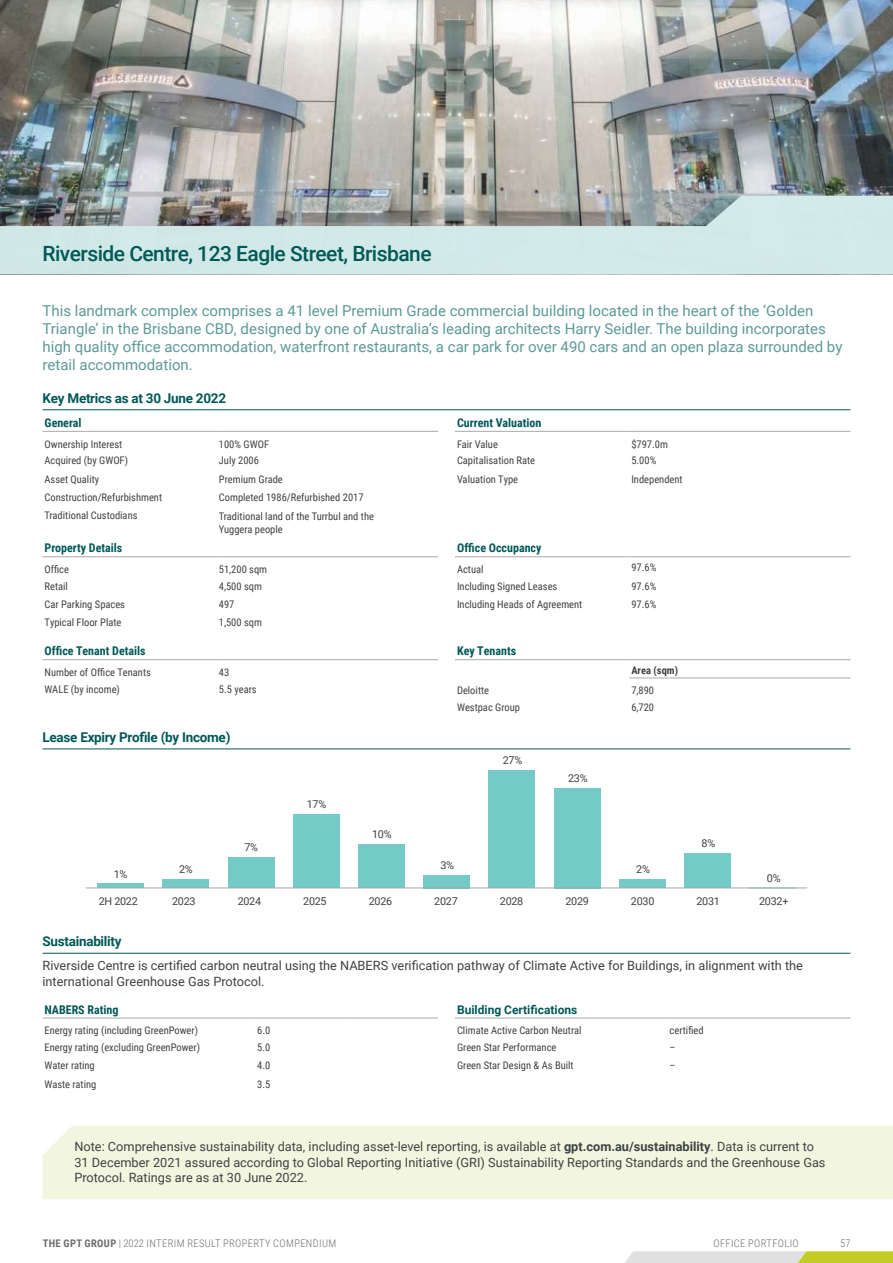
<style>
.page{position:relative;width:893px;height:1263px;background:#fff}
.page>*{position:absolute;margin:0;border:0;box-sizing:border-box;transform-origin:0 0}
.t1{font:500 21px "Roboto";letter-spacing:-.025em;color:#005957}
.t2{font:15px/18px "Roboto";color:#5b9a98}
.t3{font:700 13.5px "Roboto";letter-spacing:-.02em;color:#005957}
.t4{font:12.75px/15.3px "Roboto";color:#3e4144}
.t5{font:700 12px "Roboto Condensed";color:#005957}
.t6{font:700 12px "Roboto";color:#005957}
.t7{font:10.8px "Roboto";letter-spacing:-.025em;color:#3e4144}
.t8{font:10.5px/13.5px "Roboto Condensed";color:#3e4144}
.t9{font:300 10.5px "Roboto Condensed";letter-spacing:.035em;color:#6c6e70}
.t10{font:700 10.5px "Roboto Condensed";color:#3e4144}
.s1{font-weight:700}
</style>
<div class="page">
<img style="left:0;top:0;width:893px;height:196px">
<svg style="left:0;top:196px;width:893px;height:79px;background:#bccdcc"></svg>
<hr style="left:43px;top:409px;width:807px;height:1px;background:#005957">
<hr style="left:43px;top:556px;width:174px;height:1px;background:#a7a9ab">
<hr style="left:217px;top:556px;width:221px;height:1px;background:#a7a9ab">
<hr style="left:43px;top:659px;width:174px;height:1px;background:#a7a9ab">
<hr style="left:217px;top:659px;width:221px;height:1px;background:#a7a9ab">
<hr style="left:43px;top:431px;width:174px;height:1px;background:#a7a9ab">
<hr style="left:217px;top:431px;width:221px;height:1px;background:#a7a9ab">
<hr style="left:455px;top:431px;width:174px;height:1px;background:#a7a9ab">
<hr style="left:629px;top:431px;width:221px;height:1px;background:#a7a9ab">
<hr style="left:455px;top:556px;width:174px;height:1px;background:#a7a9ab">
<hr style="left:629px;top:556px;width:221px;height:1px;background:#a7a9ab">
<hr style="left:455px;top:659px;width:174px;height:1px;background:#a7a9ab">
<hr style="left:629px;top:659px;width:221px;height:1px;background:#a7a9ab">
<hr style="left:629px;top:678px;width:221px;height:1px;background:#a7a9ab">
<hr style="left:43px;top:748px;width:807px;height:1px;background:#005957">
<hr style="left:43px;top:953px;width:807px;height:1px;background:#005957">
<hr style="left:97px;top:884px;width:47px;height:4px;background:#73cac7">
<div style="left:162px;top:879px;width:47px;height:9px;background:#73cac7"></div>
<div style="left:228px;top:857px;width:47px;height:31px;background:#73cac7"></div>
<div style="left:293px;top:814px;width:47px;height:74px;background:#73cac7"></div>
<div style="left:358px;top:844px;width:47px;height:44px;background:#73cac7"></div>
<div style="left:423px;top:875px;width:47px;height:13px;background:#73cac7"></div>
<div style="left:488px;top:771px;width:47px;height:117px;background:#73cac7"></div>
<div style="left:553px;top:788px;width:47px;height:100px;background:#73cac7"></div>
<div style="left:619px;top:879px;width:47px;height:9px;background:#73cac7"></div>
<div style="left:684px;top:853px;width:47px;height:35px;background:#73cac7"></div>
<hr style="left:86px;top:887px;width:721px;height:1px;background:#a7a9ab">
<hr style="left:43px;top:1018px;width:212px;height:1px;background:#a7a9ab">
<hr style="left:255px;top:1018px;width:92px;height:1px;background:#a7a9ab">
<hr style="left:347px;top:1018px;width:91px;height:1px;background:#a7a9ab">
<hr style="left:455px;top:1018px;width:213px;height:1px;background:#a7a9ab">
<hr style="left:668px;top:1018px;width:91px;height:1px;background:#a7a9ab">
<hr style="left:759px;top:1018px;width:91px;height:1px;background:#a7a9ab">
<div style="left:43px;top:1125px;width:850px;height:74px;background:#f3f6df"></div>
<svg style="left:625px;top:1251px;width:268px;height:12px;background:#d6daa2"></svg>
<h1 class="t1" style="left:43px;top:239px;width:391px">Riverside Centre, 123 Eagle Street, Brisbane</h1>
<p class="t2" style="left:43px;top:301px;width:801px">This landmark complex comprises a 41 level Premium Grade commercial building located in the heart of the ‘Golden Triangle’ in the Brisbane CBD, designed by one of Australia’s leading architects Harry Seidler. The building incorporates high quality office accommodation, waterfront restaurants, a car park for over 490 cars and an open plaza surrounded by retail accommodation.</p>
<p class="t3" style="left:43px;top:393px;width:185px">Key Metrics as at 30 June 2022</p>
<p class="t5" style="left:45px;top:417px;width:38px">General</p>
<p class="t8" style="left:45px;top:438px;width:79px">Ownership Interest</p>
<p class="t8" style="left:219px;top:438px;width:52px">100% GWOF</p>
<p class="t8" style="left:45px;top:454px;width:85px">Acquired (by GWOF)</p>
<p class="t8" style="left:219px;top:454px;width:42px">July 2006</p>
<p class="t8" style="left:45px;top:473px;width:56px">Asset Quality</p>
<p class="t8" style="left:219px;top:473px;width:65px">Premium Grade</p>
<p class="t8" style="left:45px;top:491px;width:119px">Construction/Refurbishment</p>
<p class="t8" style="left:219px;top:491px;width:146px">Completed 1986/Refurbished 2017</p>
<p class="t8" style="left:45px;top:509px;width:95px">Traditional Custodians</p>
<p class="t8" style="left:219px;top:510px;width:157px">Traditional land of the Turrbul and the<br>Yuggera people</p>
<p class="t5" style="left:45px;top:540px;width:79px">Property Details</p>
<p class="t8" style="left:45px;top:562px;width:26px">Office</p>
<p class="t8" style="left:219px;top:563px;width:50px">51,200 sqm</p>
<p class="t8" style="left:45px;top:580px;width:25px">Retail</p>
<p class="t8" style="left:219px;top:580px;width:45px">4,500 sqm</p>
<p class="t8" style="left:45px;top:598px;width:82px">Car Parking Spaces</p>
<p class="t8" style="left:219px;top:598px;width:17px">497</p>
<p class="t8" style="left:45px;top:616px;width:78px">Typical Floor Plate</p>
<p class="t8" style="left:219px;top:616px;width:45px">1,500 sqm</p>
<p class="t5" style="left:45px;top:643px;width:102px">Office Tenant Details</p>
<p class="t8" style="left:45px;top:665px;width:108px">Number of Office Tenants</p>
<p class="t8" style="left:219px;top:666px;width:12px">43</p>
<p class="t8" style="left:45px;top:683px;width:77px">WALE (by income)</p>
<p class="t8" style="left:219px;top:683px;width:39px">5.5 years</p>
<p class="t5" style="left:457px;top:417px;width:86px">Current Valuation</p>
<p class="t8" style="left:457px;top:438px;width:42px">Fair Value</p>
<p class="t8" style="left:631px;top:438px;width:38px">$797.0m</p>
<p class="t8" style="left:457px;top:454px;width:80px">Capitalisation Rate</p>
<p class="t8" style="left:631px;top:454px;width:26px">5.00%</p>
<p class="t8" style="left:457px;top:473px;width:63px">Valuation Type</p>
<p class="t8" style="left:631px;top:473px;width:53px">Independent</p>
<p class="t5" style="left:457px;top:540px;width:86px">Office Occupancy</p>
<p class="t8" style="left:457px;top:563px;width:28px">Actual</p>
<p class="t8" style="left:631px;top:561px;width:26px">97.6%</p>
<p class="t8" style="left:457px;top:580px;width:102px">Including Signed Leases</p>
<p class="t8" style="left:631px;top:580px;width:26px">97.6%</p>
<p class="t8" style="left:457px;top:598px;width:127px">Including Heads of Agreement</p>
<p class="t8" style="left:631px;top:598px;width:26px">97.6%</p>
<p class="t5" style="left:457px;top:646px;width:61px">Key Tenants</p>
<p class="t10" style="left:631px;top:666px;width:48px">Area (sqm)</p>
<p class="t8" style="left:457px;top:684px;width:34px">Deloitte</p>
<p class="t8" style="left:631px;top:684px;width:24px">7,890</p>
<p class="t8" style="left:457px;top:701px;width:65px">Westpac Group</p>
<p class="t8" style="left:631px;top:701px;width:24px">6,720</p>
<p class="t3" style="left:43px;top:728px;width:189px">Lease Expiry Profile (by Income)</p>
<p class="t7" style="left:114px;top:870px;width:15px">1%</p>
<p class="t7" style="left:179px;top:865px;width:15px">2%</p>
<p class="t7" style="left:244px;top:843px;width:15px">7%</p>
<p class="t7" style="left:307px;top:800px;width:21px">17%</p>
<p class="t7" style="left:372px;top:830px;width:21px">10%</p>
<p class="t7" style="left:440px;top:861px;width:15px">3%</p>
<p class="t7" style="left:503px;top:756px;width:21px">27%</p>
<p class="t7" style="left:568px;top:774px;width:21px">23%</p>
<p class="t7" style="left:636px;top:865px;width:15px">2%</p>
<p class="t7" style="left:702px;top:839px;width:15px">8%</p>
<p class="t7" style="left:767px;top:873px;width:15px">0%</p>
<p class="t7" style="left:99px;top:897px;width:41px">2H 2022</p>
<p class="t7" style="left:172px;top:897px;width:25px">2023</p>
<p class="t7" style="left:238px;top:897px;width:25px">2024</p>
<p class="t7" style="left:303px;top:897px;width:25px">2025</p>
<p class="t7" style="left:369px;top:897px;width:25px">2026</p>
<p class="t7" style="left:434px;top:897px;width:25px">2027</p>
<p class="t7" style="left:500px;top:897px;width:25px">2028</p>
<p class="t7" style="left:565px;top:897px;width:25px">2029</p>
<p class="t7" style="left:631px;top:897px;width:25px">2030</p>
<p class="t7" style="left:696px;top:897px;width:25px">2031</p>
<p class="t7" style="left:759px;top:897px;width:31px">2032+</p>
<p class="t3" style="left:43px;top:932px;width:81px">Sustainability</p>
<p class="t4" style="left:43px;top:958px;width:762px">Riverside Centre is certified carbon neutral using the NABERS verification pathway of Climate Active for Buildings, in alignment with the international Greenhouse Gas Protocol.</p>
<p class="t5" style="left:45px;top:1004px;width:75px">NABERS Rating</p>
<p class="t8" style="left:45px;top:1024px;width:155px">Energy rating (including GreenPower)</p>
<p class="t8" style="left:257px;top:1024px;width:15px">6.0</p>
<p class="t8" style="left:45px;top:1041px;width:157px">Energy rating (excluding GreenPower)</p>
<p class="t8" style="left:257px;top:1041px;width:15px">5.0</p>
<p class="t8" style="left:45px;top:1059px;width:52px">Water rating</p>
<p class="t8" style="left:257px;top:1059px;width:15px">4.0</p>
<p class="t8" style="left:45px;top:1078px;width:53px">Waste rating</p>
<p class="t8" style="left:257px;top:1078px;width:15px">3.5</p>
<p class="t6" style="left:457px;top:1001px;width:122px">Building Certifications</p>
<p class="t8" style="left:457px;top:1024px;width:126px">Climate Active Carbon Neutral</p>
<p class="t8" style="left:670px;top:1023px;width:35px">certified</p>
<p class="t8" style="left:457px;top:1041px;width:101px">Green Star Performance</p>
<p class="t8" style="left:670px;top:1041px;width:8px">–</p>
<p class="t8" style="left:457px;top:1059px;width:118px">Green Star Design &amp; As Built</p>
<p class="t8" style="left:670px;top:1059px;width:8px">–</p>
<p class="t4" style="left:74px;top:1138px;width:753px">Note: Comprehensive sustainability data, including asset-level reporting, is available at <span class="s1">gpt.com.au/sustainability</span>. Data is current to<br>31 December 2021 assured according to Global Reporting Initiative (GRI) Sustainability Reporting Standards and the Greenhouse Gas<br>Protocol. Ratings are as at 30 June 2022.</p>
<p class="t9" style="left:43px;top:1240px;width:295px"><span class="s1">THE GPT GROUP</span> | 2022 INTERIM RESULT PROPERTY COMPENDIUM</p>
<p class="t9" style="left:713px;top:1240px;width:87px">OFFICE PORTFOLIO</p>
<p class="t9" style="left:840px;top:1237px;width:12px">57</p>
</div>
